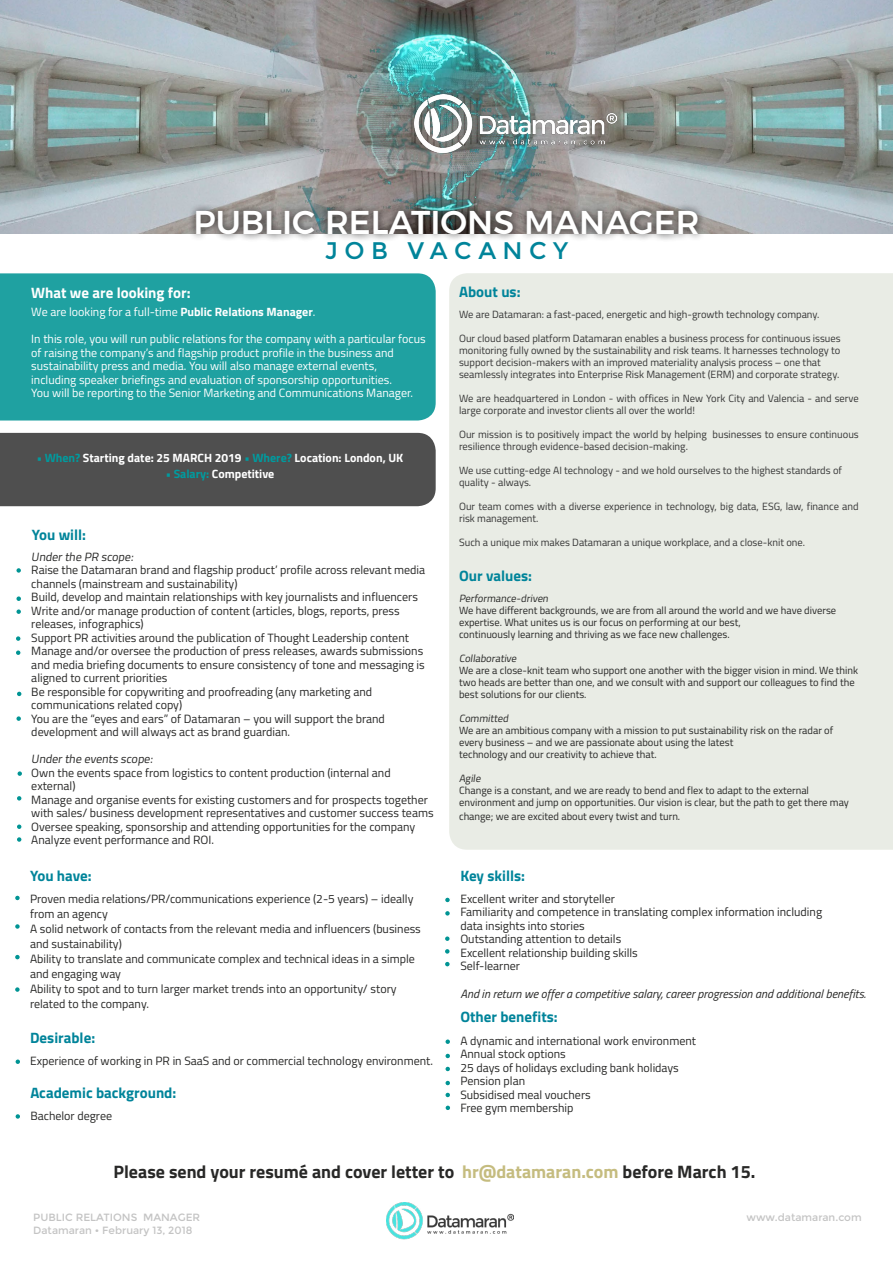
<style>
.page{position:relative;width:893px;height:1263px;background:#fff}
.page>*{position:absolute;margin:0;border:0;box-sizing:border-box;transform-origin:0 0}
.t1{font:500 33px "Montserrat";color:#fff}
.t2{font:24px "Montserrat";letter-spacing:.27em;color:#00849a}
.t3{font:700 18px "Titillium Web";color:#282827}
.t4{font:700 15px "Titillium Web";color:#00849a}
.t5{font:700 15px "Titillium Web";color:#fff}
.t6{font:12px/13.5px "Titillium Web";color:#282827}
.t7{font:12px/13.5px "Titillium Web";color:#fff}
.t8{font:italic 12px "Titillium Web";color:#282827}
.t9{font:700 12px "Titillium Web";color:#fff}
.t10{font:10.5px/12px "Titillium Web";color:#373737}
.t11{font:10.5px/12px "Titillium Web";color:#282827}
.t12{font:10.5px/12.6px "Montserrat";color:#c4c4c4}
.s1{font-weight:700}
.s2{color:#009b9f}
.s3{color:#c5bc7f}
</style>
<div class="page">
<img style="left:0;top:0;width:893px;height:233px">
<img style="left:387px;top:1202px;width:126px;height:38px">
<img style="left:415px;top:94px;width:202px;height:78px">
<div style="left:0;top:433px;width:436px;height:73px;background:#4f4f4f"></div>
<div style="left:449px;top:273px;width:444px;height:577px;background:#e9ece5"></div>
<div style="left:0;top:273px;width:436px;height:147px;background:#1fa1a1"></div>
<div style="left:188px;top:203px;width:517px;height:39px;background:#000;opacity:.75"></div>
<div style="left:15px;top:567px;width:7px;height:7px;border:2px solid #fff;border-radius:50%"></div>
<div style="left:15px;top:595px;width:7px;height:7px;border:2px solid #fff;border-radius:50%"></div>
<div style="left:15px;top:635px;width:7px;height:7px;border:2px solid #fff;border-radius:50%"></div>
<div style="left:15px;top:608px;width:7px;height:7px;border:2px solid #fff;border-radius:50%"></div>
<div style="left:15px;top:649px;width:7px;height:7px;border:2px solid #fff;border-radius:50%"></div>
<div style="left:15px;top:715px;width:7px;height:7px;border:2px solid #fff;border-radius:50%"></div>
<div style="left:15px;top:690px;width:8px;height:8px;border:2px solid #fff;border-radius:50%"></div>
<div style="left:15px;top:795px;width:8px;height:7px;border:2px solid #fff;border-radius:50%"></div>
<div style="left:16px;top:770px;width:7px;height:7px;border:2px solid #fff;border-radius:50%"></div>
<div style="left:15px;top:823px;width:8px;height:7px;border:2px solid #fff;border-radius:50%"></div>
<div style="left:15px;top:836px;width:8px;height:7px;border:2px solid #fff;border-radius:50%"></div>
<div style="left:14px;top:894px;width:7px;height:8px;border:2px solid #fff;border-radius:50%"></div>
<div style="left:14px;top:923px;width:7px;height:7px;border:2px solid #fff;border-radius:50%"></div>
<div style="left:14px;top:953px;width:7px;height:8px;border:2px solid #fff;border-radius:50%"></div>
<div style="left:14px;top:986px;width:7px;height:7px;border:2px solid #fff;border-radius:50%"></div>
<div style="left:14px;top:1113px;width:8px;height:7px;border:2px solid #fff;border-radius:50%"></div>
<div style="left:14px;top:1058px;width:8px;height:7px;border:2px solid #fff;border-radius:50%"></div>
<div style="left:444px;top:1065px;width:7px;height:8px;border:2px solid #fff;border-radius:50%"></div>
<div style="left:444px;top:1038px;width:7px;height:7px;border:2px solid #fff;border-radius:50%"></div>
<div style="left:444px;top:1052px;width:7px;height:8px;border:2px solid #fff;border-radius:50%"></div>
<div style="left:444px;top:1091px;width:7px;height:8px;border:2px solid #fff;border-radius:50%"></div>
<div style="left:444px;top:1079px;width:7px;height:8px;border:2px solid #fff;border-radius:50%"></div>
<div style="left:444px;top:896px;width:7px;height:8px;border:2px solid #fff;border-radius:50%"></div>
<div style="left:444px;top:910px;width:7px;height:7px;border:2px solid #fff;border-radius:50%"></div>
<div style="left:444px;top:948px;width:7px;height:7px;border:2px solid #fff;border-radius:50%"></div>
<div style="left:444px;top:935px;width:7px;height:7px;border:2px solid #fff;border-radius:50%"></div>
<div style="left:444px;top:960px;width:7px;height:8px;border:2px solid #fff;border-radius:50%"></div>
<div style="left:444px;top:1104px;width:8px;height:7px;border:2px solid #fff;border-radius:50%"></div>
<h1 class="t1" style="left:193px;top:196px;width:508px">PUBLIC RELATIONS MANAGER</h1>
<h2 class="t2" style="left:325px;top:236px;width:245px">JOB VACANCY</h2>
<p class="t5" style="left:31px;top:281px;width:161px">What we are looking for:</p>
<p class="t4" style="left:459px;top:280px;width:63px">About us:</p>
<p class="t7" style="left:31px;top:305px;width:286px">We are looking for a full-time <span class="s1">Public Relations Manager</span>.</p>
<p class="t7" style="left:31px;top:332px;width:396px">In this role, you will run public relations for the company with a particular focus of raising the company’s and flagship product profile in the business and sustainability press and media. You will also manage external events,<br>including speaker briefings and evaluation of sponsorship opportunities.<br>You will be reporting to the Senior Marketing and Communications Manager.</p>
<p class="t9" style="left:37px;top:448px;width:368px"><span class="s2">• When?</span> Starting date: 25 MARCH 2019 <span class="s2">• Where?</span> Location: London, UK</p>
<p class="t9" style="left:166px;top:465px;width:110px"><span class="s2">• Salary:</span> Competitive</p>
<p class="t4" style="left:32px;top:523px;width:56px">You will:</p>
<p class="t6" style="left:31px;top:549px;width:395px">Underthe PR scope:<br>Raise the Datamaran brand and flagship product’ profile across relevant media channels (mainstream and sustainability)<br>Build, develop and maintain relationships with key journalists and influencers Write and/or manage production of content (articles, blogs, reports, press releases, infographics)<br>Support PR activities around the publication of Thought Leadership content Manage and/or oversee the production of press releases, awards submissions and media briefing documents to ensure consistency of tone and messaging is aligned to current priorities<br>Be responsible for copywriting and proofreading (any marketing and communications related copy)<br>You are the “eyes and ears” of Datamaran – you will support the brand development and will always act as brand guardian.</p>
<p class="t6" style="left:31px;top:752px;width:404px">Underthe events scope:<br>Own the events space from logistics to content production (internal and external)<br>Manage and organise events for existing customers and for prospects together with sales/ business development representatives and customer success teams Oversee speaking, sponsorship and attending opportunities for the company Analyze event performance and ROI.</p>
<p class="t4" style="left:30px;top:864px;width:63px">You have:</p>
<p class="t6" style="left:30px;top:891px;width:392px;line-height:15px">Proven media relations/PR/communications experience (2-5 years) – ideally from an agency<br>A solid network of contacts from the relevant media and influencers (business and sustainability)<br>Ability to translate and communicate complex and technical ideas in a simple and engaging way<br>Ability to spot and to turn larger market trends into an opportunity/ story related to the company.</p>
<p class="t4" style="left:30px;top:1026px;width:67px">Desirable:</p>
<p class="t6" style="left:30px;top:1053px;width:404px">Experience of working in PR in SaaS and or commercial technology environment.</p>
<p class="t4" style="left:30px;top:1081px;width:148px">Academic background:</p>
<p class="t6" style="left:30px;top:1108px;width:83px">Bachelor degree</p>
<p class="t10" style="left:459px;top:308px;width:362px">We are Datamaran: a fast-paced, energetic and high-growth technology company.</p>
<p class="t10" style="left:459px;top:332px;width:383px">Our cloud based platform Datamaran enables a business process for continuous issues monitoring fully owned by the sustainability and risk teams. It harnesses technology to support decision-makers with an improved materiality analysis process – one that seamlessly integrates into Enterprise Risk Management (ERM) and corporate strategy.</p>
<p class="t10" style="left:459px;top:392px;width:401px">We are headquartered in London - with offices in New York City and Valencia - and serve large corporate and investor clients all over the world!</p>
<p class="t10" style="left:459px;top:428px;width:401px">Our mission is to positively impact the world by helping businesses to ensure continuous resilience through evidence-based decision-making.</p>
<p class="t10" style="left:459px;top:464px;width:384px">We use cutting-edge AI technology - and we hold ourselves to the highest standards of quality - always.</p>
<p class="t10" style="left:459px;top:500px;width:401px">Our team comes with a diverse experience in technology, big data, ESG, law, finance and risk management.</p>
<p class="t10" style="left:459px;top:536px;width:348px">Such a unique mix makes Datamaran a unique workplace, and a close-knit one.</p>
<p class="t4" style="left:459px;top:565px;width:74px">Our values:</p>
<p class="t11" style="left:459px;top:592px;width:379px">Performance-driven<br>We have different backgrounds, we are from all around the world and we have diverse expertise. What unites us is our focus on performing at our best,<br>continuously learning and thriving as we face new challenges.</p>
<p class="t11" style="left:459px;top:652px;width:401px">Collaborative<br>We are a close-knit team who support one another with the bigger vision in mind. We think two heads are better than one, and we consult with and support our colleagues to find the best solutions for our clients.</p>
<p class="t11" style="left:459px;top:712px;width:376px">Committed<br>We are an ambitious company with a mission to put sustainability risk on the radar of every business – and we are passionate about using the latest<br>technology and our creativity to achieve that.</p>
<p class="t11" style="left:459px;top:772px;width:391px">Agile<br>Change is a constant, and we are ready to bend and flex to adapt to the external environment and jump on opportunities. Our vision is clear, but the path to get there may</p>
<p class="t11" style="left:459px;top:809px;width:223px">change; we are excited about every twist and turn.</p>
<p class="t4" style="left:460px;top:864px;width:66px">Key skills:</p>
<p class="t6" style="left:460px;top:891px;width:363px">Excellent writer and storyteller<br>Familiarity and competence in translating complex information including data insights into stories<br>Outstanding attention to details<br>Excellent relationship building skills<br>Self-learner</p>
<p class="t8" style="left:460px;top:985px;width:407px">And in return we offer a competitive salary, career progression and additional benefits.</p>
<p class="t4" style="left:460px;top:1005px;width:99px">Other benefits:</p>
<p class="t6" style="left:460px;top:1033px;width:237px">A dynamic and international work environment<br>Annual stock options<br>25 days of holidays excluding bank holidays<br>Pension plan<br>Subsidised meal vouchers<br>Free gym membership</p>
<h3 class="t3" style="left:114px;top:1158px;width:643px">Please send your resumé and cover letter to <span class="s3">hr@datamaran.com</span> before March 15.</h3>
<p class="t12" style="left:33px;top:1211px;width:168px">PUBLIC RELATIONS MANAGER<br>Datamaran • February 13, 2018</p>
<p class="t12" style="left:746px;top:1211px;width:117px">www.datamaran.com</p>
</div>
